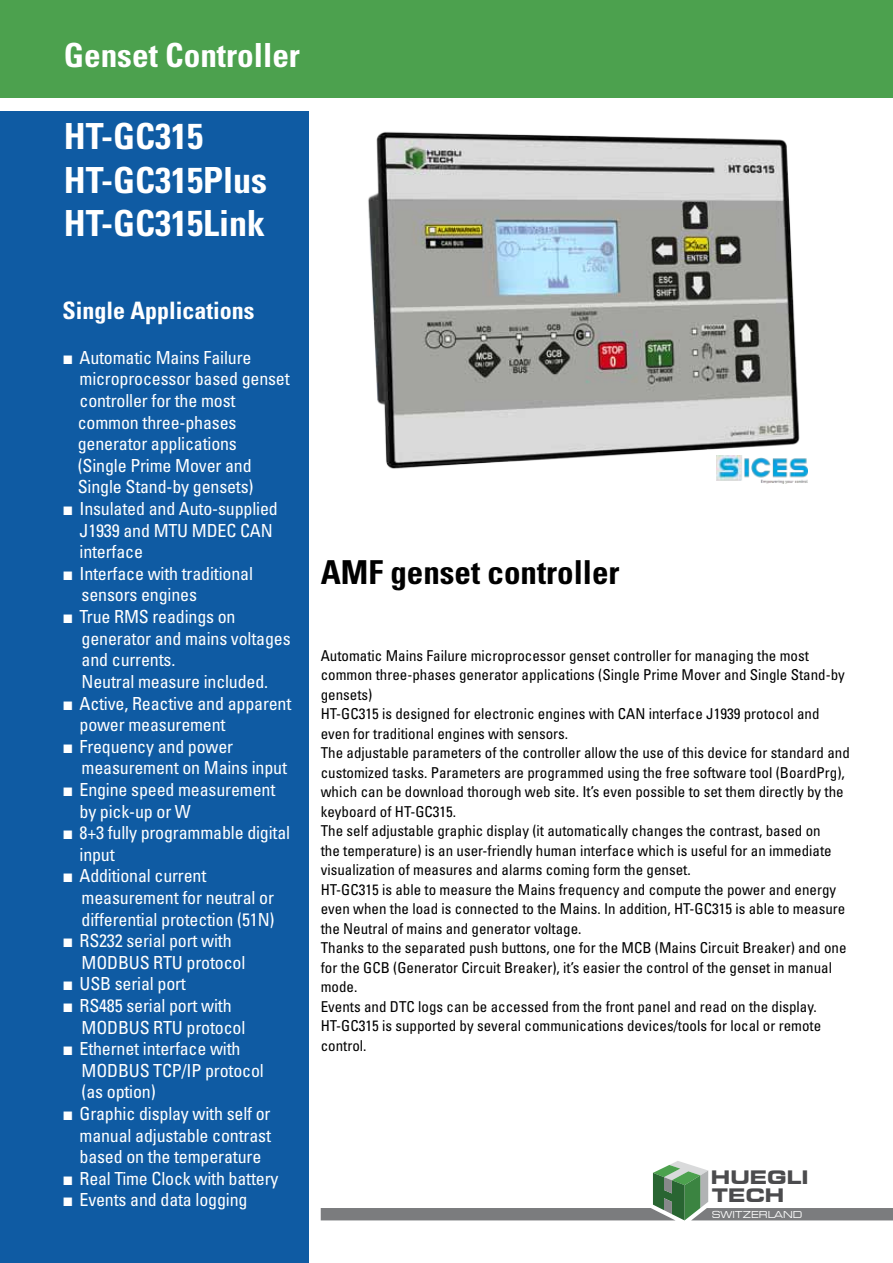
<style>
.page{position:relative;width:893px;height:1263px;background:#fff}
.page>*{position:absolute;margin:0;border:0;box-sizing:border-box;transform-origin:0 0}
.t1{font:700 condensed 36px/43.2px "Univers LT Std";color:#fff}
.t2{font:700 condensed 33.15px "Univers LT Std";color:#fff}
.t3{font:700 condensed 33px "Univers LT Std";color:#000}
.t4{font:700 condensed 24px "Univers LT Std";color:#fff}
.t5{font:700 expanded 18.45px/17.9px "Square 721 BT";color:#4b4b4d}
.t6{font:condensed 18px/21.6px "Univers LT Std";letter-spacing:-.01em;color:#fff}
.t7{font:condensed 15px/19.5px "Univers LT Std";color:#000}
.t8{font:expanded 9.45px "Square 721 BT";color:#fff;scale:.96 1}
.s1{font-family:"Franklin Gothic";font-stretch:normal}
</style>
<div class="page">
<div style="left:0;top:0;width:893px;height:98px;background:#4ca14e"></div>
<div style="left:0;top:111px;width:309px;height:1152px;background:#0f5ba3"></div>
<svg style="left:321px;top:1161px;width:572px;height:59px"></svg>
<img style="left:368px;top:131px;width:440px;height:344px">
<img style="left:716px;top:455px;width:91px;height:28px">
<h2 class="t2" style="left:64px;top:34px;width:238px">Genset Controller</h2>
<h1 class="t1" style="left:64px;top:115px;width:205px">HT-GC315<br>HT-GC315Plus<br>HT-GC315Link</h1>
<h3 class="t4" style="left:63px;top:296px;width:194px">Single Applications</h3>
<p class="t6" style="left:78px;top:346px;width:214px;text-indent:-15px"><span class="s1">■</span> Automatic Mains Failure microprocessor based genset controller for the most common three-phases generator applications (Single Prime Mover and<br>Single Stand-by gensets)</p>
<p class="t6" style="left:80px;top:498px;width:200px;text-indent:-17px"><span class="s1">■</span> Insulated and Auto-supplied<br>J1939 and MTU MDEC CAN interface</p>
<p class="t6" style="left:82px;top:562px;width:173px;text-indent:-19px"><span class="s1">■</span> Interface with traditional sensors engines</p>
<p class="t6" style="left:82px;top:606px;width:211px;text-indent:-19px"><span class="s1">■</span> True RMS readings on generator and mains voltages and currents.<br>Neutral measure included.</p>
<p class="t6" style="left:80px;top:692px;width:213px;text-indent:-17px"><span class="s1">■</span> Active, Reactive and apparent power measurement</p>
<p class="t6" style="left:82px;top:735px;width:207px;text-indent:-19px"><span class="s1">■</span> Frequency and power measurement on Mains input</p>
<p class="t6" style="left:80px;top:778px;width:197px;text-indent:-17px"><span class="s1">■</span> Engine speed measurement by pick-up or W</p>
<p class="t6" style="left:80px;top:822px;width:212px;text-indent:-17px"><span class="s1">■</span> 8+3 fully programmable digital input</p>
<p class="t6" style="left:82px;top:865px;width:194px;text-indent:-19px"><span class="s1">■</span> Additional current measurement for neutral or differential protection (51N)</p>
<p class="t6" style="left:82px;top:930px;width:165px;text-indent:-19px"><span class="s1">■</span> RS232 serial port with<br>MODBUS RTU protocol</p>
<p class="t6" style="left:63px;top:973px;width:125px"><span class="s1">■</span> USB serial port</p>
<p class="t6" style="left:82px;top:994px;width:165px;text-indent:-19px"><span class="s1">■</span> RS485 serial port with<br>MODBUS RTU protocol</p>
<p class="t6" style="left:82px;top:1038px;width:184px;text-indent:-19px"><span class="s1">■</span> Ethernet interface with<br>MODBUS TCP/IP protocol (as option)</p>
<p class="t6" style="left:80px;top:1102px;width:193px;text-align:justify;text-indent:-17px"><span class="s1">■</span> Graphic display with self or manual adjustable contrast based on the temperature</p>
<p class="t6" style="left:63px;top:1167px;width:218px"><span class="s1">■</span> Real Time Clock with battery</p>
<p class="t6" style="left:63px;top:1189px;width:187px"><span class="s1">■</span> Events and data logging</p>
<h3 class="t3" style="left:321px;top:552px;width:300px">AMF genset controller</h3>
<p class="t7" style="left:321px;top:645px;width:531px">Automatic Mains Failure microprocessor genset controller for managing the most common three-phases generator applications (Single Prime Mover and Single Stand-by gensets)<br>HT-GC315 is designed for electronic engines with CAN interface J1939 protocol and even for traditional engines with sensors.<br>The adjustable parameters of the controller allow the use of this device for standard and customized tasks. Parameters are programmed using the free software tool (BoardPrg), which can be download thorough web site. It’s even possible to set them directly by the keyboard of HT-GC315.<br>The self adjustable graphic display (it automatically changes the contrast, based on<br>the temperature) is an user-friendly human interface which is useful for an immediate visualization of measures and alarms coming form the genset.<br>HT-GC315 is able to measure the Mains frequency and compute the power and energy even when the load is connected to the Mains. In addition, HT-GC315 is able to measure the Neutral of mains and generator voltage.<br>Thanks to the separated push buttons, one for the MCB (Mains Circuit Breaker) and one for the GCB (Generator Circuit Breaker), it’s easier the control of the genset in manual mode.<br>Events and DTC logs can be accessed from the front panel and read on the display.<br>HT-GC315 is supported by several communications devices/tools for local or remote control.</p>
<p class="t5" style="left:711px;top:1168px;width:99px">HUEGLI<br>TECH</p>
<p class="t8" style="left:712px;top:1208px;width:96px">SWITZERLAND</p>
</div>
